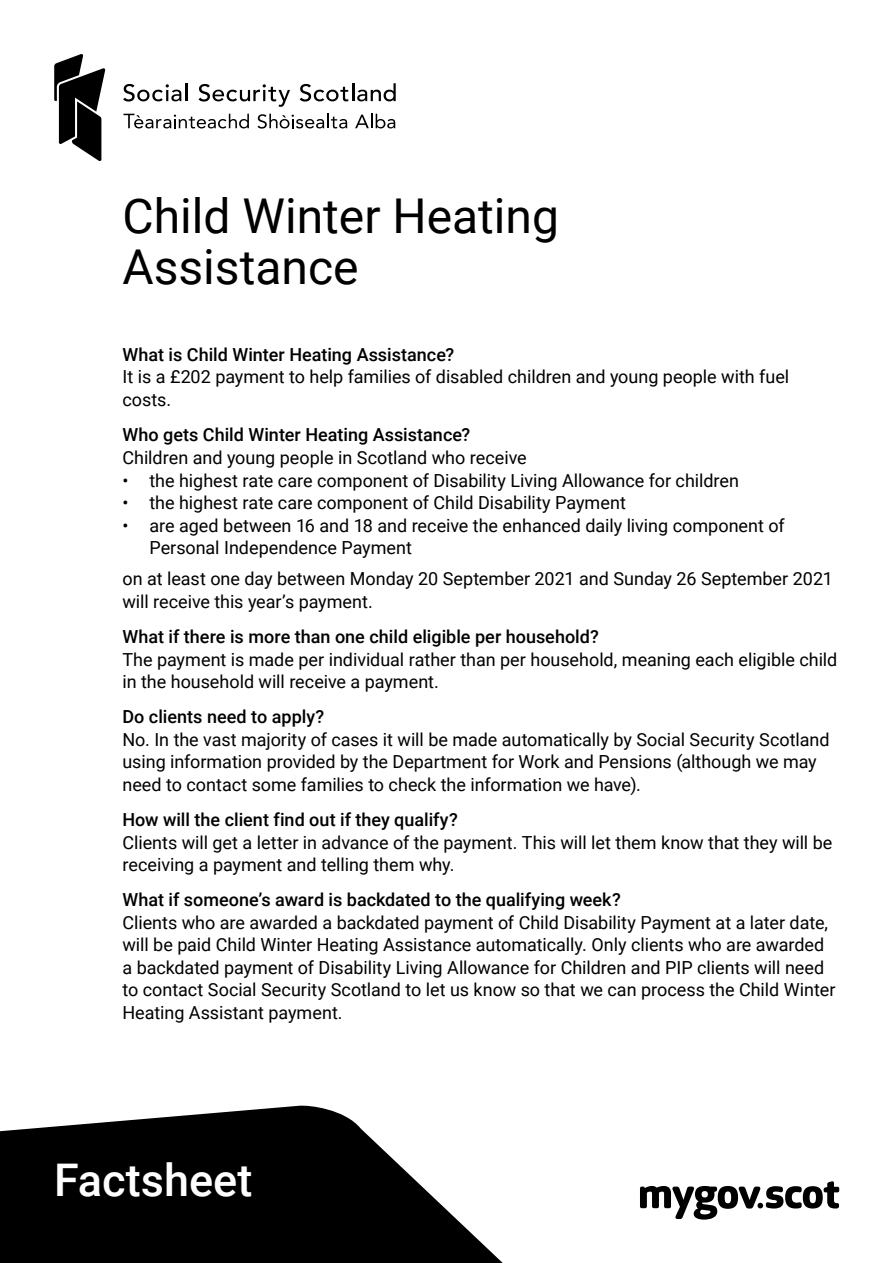
<style>
.page{position:relative;width:893px;height:1263px;background:#fff}
.page>*{position:absolute;margin:0;border:0;box-sizing:border-box;transform-origin:0 0}
.t1{font:48px/51px "Roboto";color:#000}
.t2{font:500 45px "Roboto";color:#fff}
.text{font:18px/22.5px "Roboto";color:#000}
.s1{font-weight:500}
</style>
<div class="page">
<svg style="left:123px;top:83px;width:64px;height:19px"></svg>
<svg style="left:198px;top:84px;width:92px;height:23px"></svg>
<svg style="left:300px;top:83px;width:96px;height:19px"></svg>
<svg style="left:355px;top:114px;width:40px;height:14px"></svg>
<svg style="left:124px;top:114px;width:125px;height:14px"></svg>
<svg style="left:257px;top:114px;width:90px;height:15px"></svg>
<svg style="left:54px;top:54px;width:51px;height:107px"></svg>
<svg style="left:640px;top:1181px;width:199px;height:38px"></svg>
<svg style="left:0;top:1105px;width:503px;height:158px;fill:#000"></svg>
<p class="t1" style="left:122px;top:189px;width:438px">Child Winter Heating<br>Assistance</p>
<p class="text" style="left:122px;top:342px;width:668px"><span class="s1">What is Child Winter Heating Assistance?<br></span>It is a £202 payment to help families of disabled children and young people with fuel costs.</p>
<p class="text" style="left:122px;top:423px;width:406px"><span class="s1">Who gets Child Winter Heating Assistance?<br></span>Children and young people in Scotland who receive</p>
<p class="text" style="left:122px;top:468px;width:618px">• the highest rate care component of Disability Living Allowance for children</p>
<p class="text" style="left:122px;top:491px;width:505px">• the highest rate care component of Child Disability Payment</p>
<p class="text" style="left:149px;top:513px;width:637px;text-indent:-27px">• are aged between 16 and 18 and receive the enhanced daily living component of<br>Personal Independence Payment</p>
<p class="text" style="left:122px;top:567px;width:712px">on at least one day between Monday 20 September 2021 and Sunday 26 September 2021 will receive this year’s payment.</p>
<p class="text" style="left:122px;top:625px;width:716px"><span class="s1">What if there is more than one child eligible per household?<br></span>The payment is made per individual rather than per household, meaning each eligible child in the household will receive a payment.</p>
<p class="text" style="left:122px;top:705px;width:708px"><span class="s1">Do clients need to apply?<br></span>No. In the vast majority of cases it will be made automatically by Social Security Scotland using information provided by the Department for Work and Pensions (although we may need to contact some families to check the information we have).</p>
<p class="text" style="left:122px;top:808px;width:711px"><span class="s1">How will the client find out if they qualify?<br></span>Clients will get a letter in advance of the payment. This will let them know that they will be receiving a payment and telling them why.</p>
<p class="text" style="left:122px;top:888px;width:714px"><span class="s1">What if someone’s award is backdated to the qualifying week?<br></span>Clients who are awarded a backdated payment of Child Disability Payment at a later date, will be paid Child Winter Heating Assistance automatically. Only clients who are awarded a backdated payment of Disability Living Allowance for Children and PIP clients will need to contact Social Security Scotland to let us know so that we can process the Child Winter Heating Assistant payment.</p>
<p class="t2" style="left:54px;top:1148px;width:200px">Factsheet</p>
</div>
